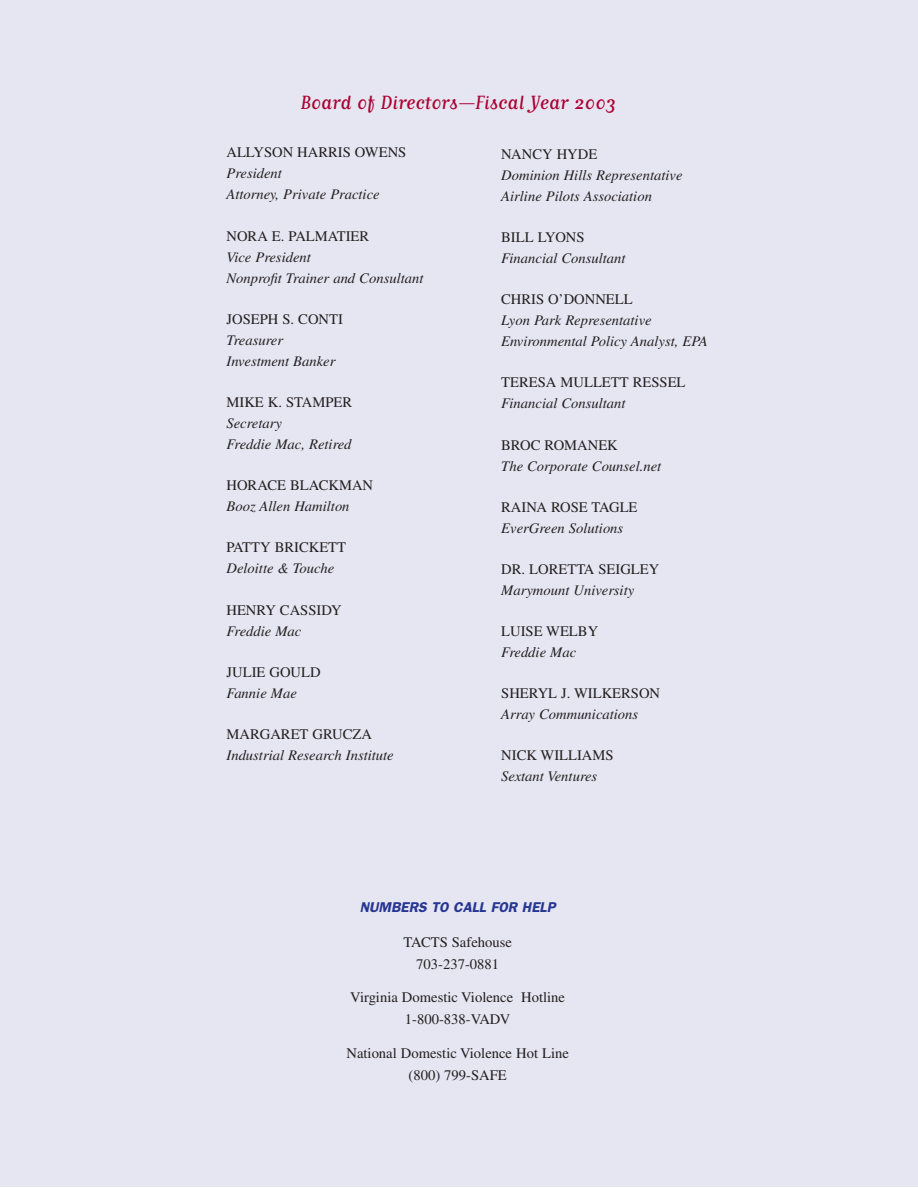
<style>
.page{position:relative;width:918px;height:1188px;background:#fff}
.page>*{position:absolute;margin:0;border:0;box-sizing:border-box;transform-origin:0 0}
.t1{font:22.5px "Matrix Script";color:#ab0333}
.t2{font:italic 14.7px/21px "Times";color:#231f20}
.t3{font:14.7px/22px "Times";color:#231f20;text-align:center}
.t4{font:italic 600 14.25px "Franklin Gothic";color:#263692}
</style>
<div class="page">
<div style="left:0;top:0;width:918px;height:1187px;background:#e6e6f2"></div>
<h1 class="t1" style="left:301px;top:89px;width:317px">Board of Directors—Fiscal Year 2003</h1>
<p class="t3" style="left:226px;top:143px;width:181px">ALLYSON HARRIS OWENS</p>
<p class="t2" style="left:226px;top:164px;width:155px">President<br>Attorney, Private Practice</p>
<p class="t3" style="left:226px;top:226px;width:144px">NORA E. PALMATIER</p>
<p class="t2" style="left:226px;top:248px;width:199px">Vice President<br>Nonprofit Trainer and Consultant</p>
<p class="t3" style="left:226px;top:309px;width:118px">JOSEPH S. CONTI</p>
<p class="t2" style="left:226px;top:331px;width:110px">Treasurer<br>Investment Banker</p>
<p class="t3" style="left:226px;top:393px;width:127px">MIKE K. STAMPER</p>
<p class="t2" style="left:226px;top:414px;width:127px">Secretary<br>Freddie Mac, Retired</p>
<p class="t3" style="left:226px;top:476px;width:148px">HORACE BLACKMAN</p>
<p class="t2" style="left:226px;top:497px;width:125px">Booz Allen Hamilton</p>
<p class="t3" style="left:226px;top:538px;width:121px">PATTY BRICKETT</p>
<p class="t2" style="left:226px;top:559px;width:109px">Deloitte &amp; Touche</p>
<p class="t3" style="left:226px;top:600px;width:117px">HENRY CASSIDY</p>
<p class="t2" style="left:226px;top:622px;width:76px">Freddie Mac</p>
<p class="t3" style="left:226px;top:662px;width:96px">JULIE GOULD</p>
<p class="t2" style="left:226px;top:684px;width:72px">Fannie Mae</p>
<p class="t3" style="left:226px;top:724px;width:147px">MARGARET GRUCZA</p>
<p class="t2" style="left:226px;top:746px;width:169px">Industrial Research Institute</p>
<p class="t3" style="left:501px;top:144px;width:98px">NANCY HYDE</p>
<p class="t2" style="left:501px;top:166px;width:183px">Dominion Hills Representative<br>Airline Pilots Association</p>
<p class="t3" style="left:501px;top:227px;width:85px">BILL LYONS</p>
<p class="t2" style="left:501px;top:249px;width:126px">Financial Consultant</p>
<p class="t3" style="left:501px;top:290px;width:133px">CHRIS O’DONNELL</p>
<p class="t2" style="left:501px;top:311px;width:208px">Lyon Park Representative<br>Environmental Policy Analyst, EPA</p>
<p class="t3" style="left:501px;top:373px;width:186px">TERESA MULLETT RESSEL</p>
<p class="t2" style="left:501px;top:394px;width:126px">Financial Consultant</p>
<p class="t3" style="left:501px;top:435px;width:118px">BROC ROMANEK</p>
<p class="t2" style="left:501px;top:456px;width:162px">The Corporate Counsel.net</p>
<p class="t3" style="left:501px;top:497px;width:138px">RAINA ROSE TAGLE</p>
<p class="t2" style="left:501px;top:519px;width:124px">EverGreen Solutions</p>
<p class="t3" style="left:501px;top:559px;width:160px">DR. LORETTA SEIGLEY</p>
<p class="t2" style="left:501px;top:581px;width:135px">Marymount University</p>
<p class="t3" style="left:501px;top:622px;width:98px">LUISE WELBY</p>
<p class="t2" style="left:501px;top:643px;width:76px">Freddie Mac</p>
<p class="t3" style="left:501px;top:684px;width:160px">SHERYL J. WILKERSON</p>
<p class="t2" style="left:501px;top:705px;width:139px">Array Communications</p>
<p class="t3" style="left:501px;top:746px;width:114px">NICK WILLIAMS</p>
<p class="t2" style="left:501px;top:767px;width:98px">Sextant Ventures</p>
<p class="t4" style="left:360px;top:903px;width:200px">NUMBERS TO CALL FOR HELP</p>
<p class="t3" style="left:403px;top:932px;width:110px">TACTS Safehouse<br>703-237-0881</p>
<p class="t3" style="left:350px;top:987px;width:216px">Virginia Domestic Violence Hotline<br>1-800-838-VADV</p>
<p class="t3" style="left:347px;top:1043px;width:224px">National Domestic Violence Hot Line (800) 799-SAFE</p>
</div>
